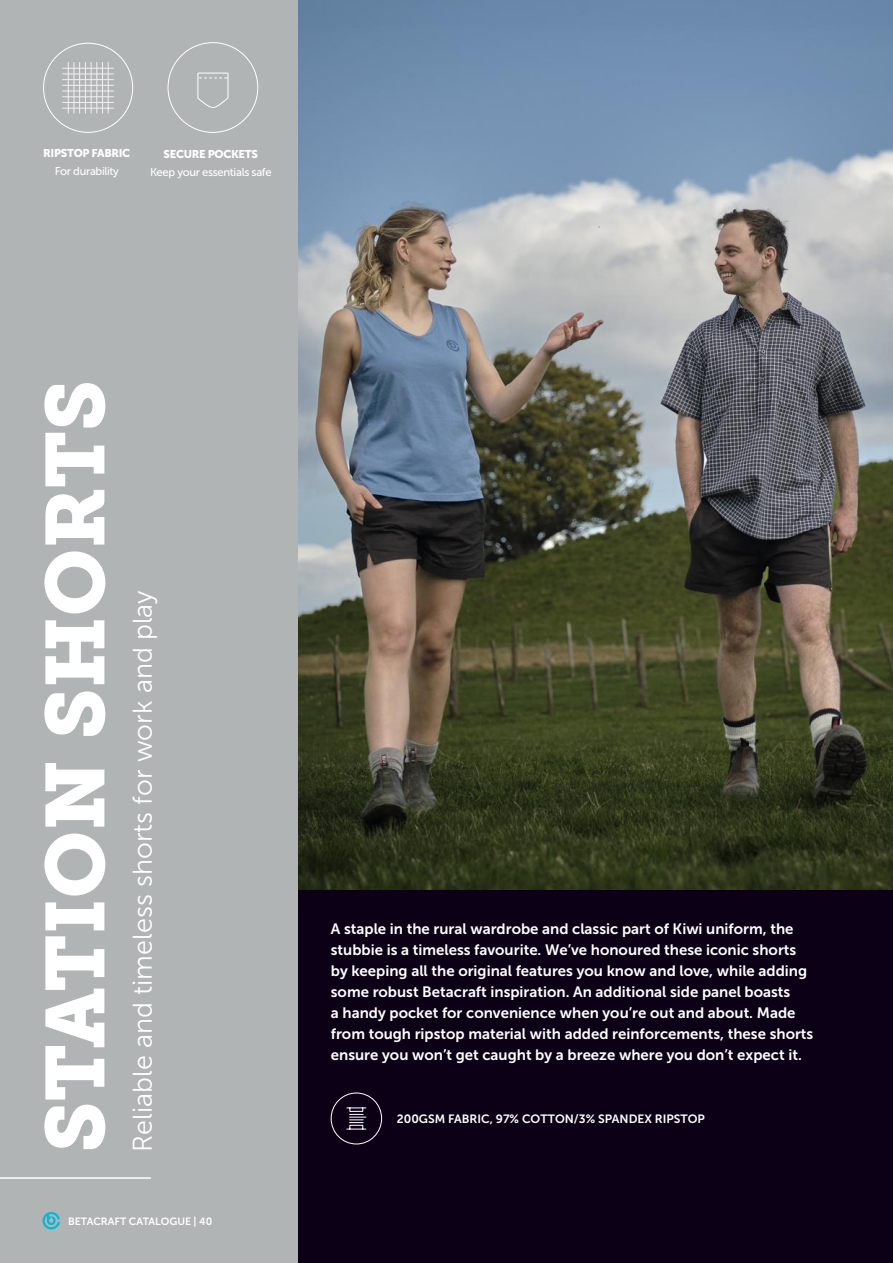
<style>
.page{position:relative;width:893px;height:1263px;background:#fff}
.page>*{position:absolute;margin:0;border:0;box-sizing:border-box;transform-origin:0 0}
.t1{font:82.5px "Museo Slab 900";color:#fff}
.t2{font:27px "Museo Sans 300";color:#fff}
.t3{font:15px/21px "Museo Sans 700";color:#fff}
.t4{font:12px "Museo Sans 700";color:#fff}
.t5{font:11.25px "Museo Sans 500";letter-spacing:-.03em;color:#fff}
.t6{font:11.25px "Museo Sans 900";letter-spacing:-.03em;color:#fff}
.t7{font:10.5px "Museo Sans 700";color:#fff}
</style>
<div class="page">
<img style="left:298px;top:0;width:595px;height:890px">
<div style="left:297px;top:890px;width:596px;height:373px;background:#0c0017"></div>
<div style="left:0;top:0;width:298px;height:1263px;background:#b0b4b5"></div>
<hr style="left:68px;top:62px;width:1px;height:51px;background:#f3f0f1">
<hr style="left:74px;top:62px;width:1px;height:51px;background:#f3f0f1">
<hr style="left:79px;top:62px;width:1px;height:51px;background:#f3f0f1">
<hr style="left:85px;top:62px;width:1px;height:51px;background:#f3f0f1">
<hr style="left:91px;top:62px;width:1px;height:51px;background:#f3f0f1">
<hr style="left:96px;top:62px;width:1px;height:51px;background:#f3f0f1">
<hr style="left:102px;top:62px;width:1px;height:51px;background:#f3f0f1">
<hr style="left:108px;top:62px;width:1px;height:51px;background:#f3f0f1">
<hr style="left:63px;top:108px;width:51px;height:1px;background:#f3f0f1">
<hr style="left:63px;top:102px;width:51px;height:1px;background:#f3f0f1">
<hr style="left:63px;top:96px;width:51px;height:1px;background:#f3f0f1">
<hr style="left:63px;top:91px;width:51px;height:1px;background:#f3f0f1">
<hr style="left:63px;top:85px;width:51px;height:1px;background:#f3f0f1">
<hr style="left:63px;top:79px;width:51px;height:1px;background:#f3f0f1">
<hr style="left:63px;top:74px;width:51px;height:1px;background:#f3f0f1">
<hr style="left:63px;top:68px;width:51px;height:1px;background:#f3f0f1">
<svg style="left:331px;top:1092px;width:51px;height:52px"></svg>
<div style="left:350px;top:1107px;width:13px;height:5px;border:1px solid #fff"></div>
<hr style="left:0;top:1177px;width:151px;height:2px;background:#fff">
<svg style="left:197px;top:72px;width:32px;height:36px"></svg>
<svg style="left:43px;top:1212px;width:17px;height:17px"></svg>
<p class="t6" style="left:43px;top:147px;width:89px">RIPSTOP FABRIC</p>
<p class="t5" style="left:55px;top:165px;width:66px">For durability</p>
<p class="t6" style="left:164px;top:148px;width:96px">SECURE POCKETS</p>
<p class="t5" style="left:150px;top:166px;width:123px">Keep your essentials safe</p>
<h1 class="t1" style="left:28px;top:1152px;width:774px;rotate:-90deg">STATION SHORTS</h1>
<h2 class="t2" style="left:128px;top:1152px;width:563px;rotate:-90deg">Reliable and timeless shorts for work and play</h2>
<p class="t7" style="left:68px;top:1215px;width:146px">BETACRAFT CATALOGUE | 40</p>
<p class="t3" style="left:331px;top:918px;width:484px">A staple in the rural wardrobe and classic part of Kiwi uniform, the stubbie is a timeless favourite. We’ve honoured these iconic shorts by keeping all the original features you know and love, while adding some robust Betacraft inspiration. An additional side panel boasts<br>a handy pocket for convenience when you’re out and about. Made from tough ripstop material with added reinforcements, these shorts ensure you won’t get caught by a breeze where you don’t expect it.</p>
<p class="t4" style="left:397px;top:1112px;width:310px">200GSM FABRIC, 97% COTTON/3% SPANDEX RIPSTOP</p>
</div>
